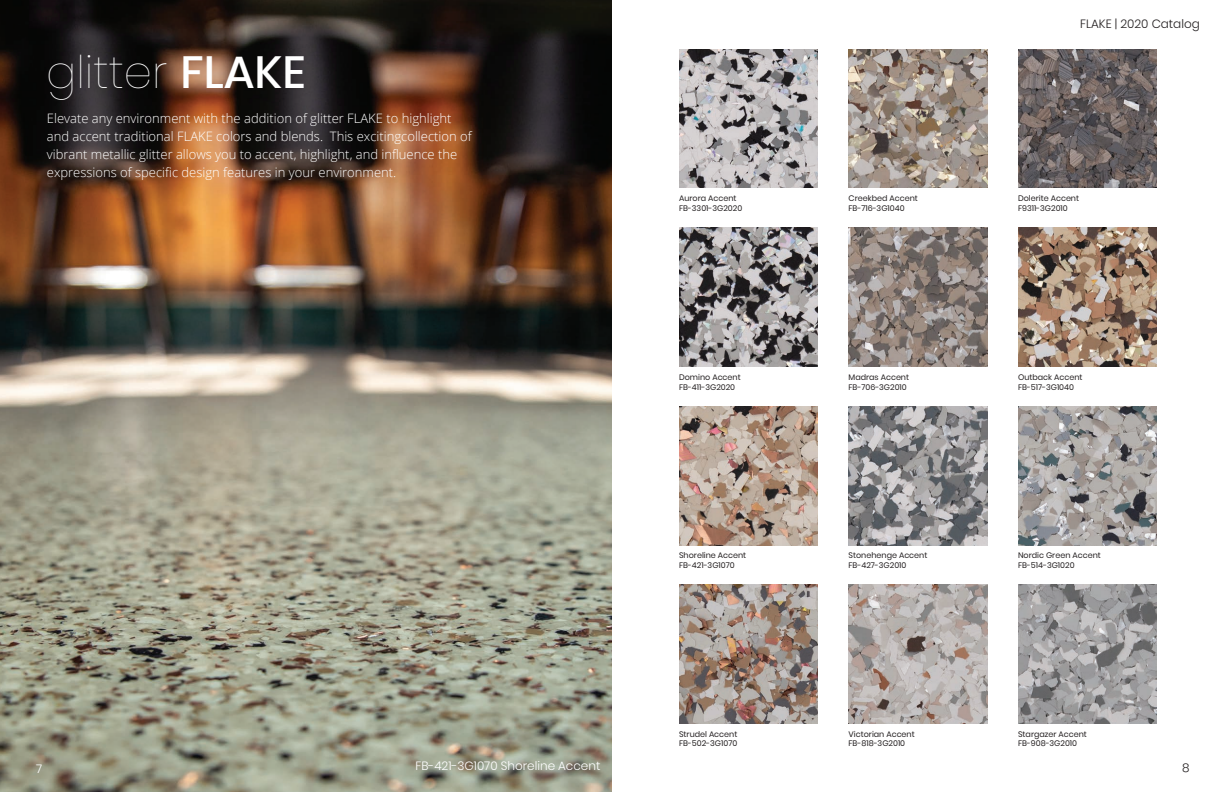
<style>
.page{position:relative;width:1224px;height:792px;background:#fff}
.page>*{position:absolute;margin:0;border:0;box-sizing:border-box;transform-origin:0 0}
.t1{font:100 45px "Poppins";color:#fff}
.t2{font:300 13px/18px "Open Sans";color:#fff}
.t3{font:300 12px "Poppins";color:#fff}
.t4{font:300 12px "Poppins";color:#231f20}
.t5{font:8px "Poppins";color:#231f20}
.s1{font-weight:500}
</style>
<div class="page">
<img style="left:0;top:0;width:612px;height:792px">
<img style="left:679px;top:49px;width:139px;height:139px">
<img style="left:1018px;top:49px;width:139px;height:139px">
<img style="left:849px;top:49px;width:138px;height:139px">
<img style="left:679px;top:228px;width:139px;height:138px">
<img style="left:1018px;top:228px;width:139px;height:138px">
<img style="left:849px;top:228px;width:138px;height:138px">
<img style="left:679px;top:585px;width:139px;height:139px">
<img style="left:1018px;top:585px;width:139px;height:139px">
<img style="left:849px;top:585px;width:138px;height:139px">
<img style="left:679px;top:406px;width:139px;height:139px">
<img style="left:1018px;top:406px;width:139px;height:139px">
<img style="left:849px;top:406px;width:138px;height:139px">
<p class="t1" style="left:46px;top:46px;width:261px">glitter <span class="s1">FLAKE</span></p>
<p class="t2" style="left:47px;top:108px;width:426px">Elevate any environment with the addition of glitter FLAKE to highlight and accent traditional FLAKE colors and blends. This excitingcollection of vibrant metallic glitter allows you to accent, highlight, and influence the expressions of specific design features in your environment.</p>
<p class="t4" style="left:1080px;top:17px;width:121px">FLAKE | 2020 Catalog</p>
<p class="t5" style="left:679px;top:194px;width:59px">Aurora Accent</p>
<p class="t5" style="left:679px;top:203px;width:65px">FB-3301-3G2020</p>
<p class="t5" style="left:849px;top:194px;width:71px">Creekbed Accent</p>
<p class="t5" style="left:849px;top:203px;width:58px">FB-716-3G1040</p>
<p class="t5" style="left:1018px;top:194px;width:63px">Dolerite Accent</p>
<p class="t5" style="left:1018px;top:203px;width:51px">F9311-3G2010</p>
<p class="t5" style="left:679px;top:373px;width:63px">Domino Accent</p>
<p class="t5" style="left:679px;top:382px;width:58px">FB-411-3G2020</p>
<p class="t5" style="left:849px;top:373px;width:62px">Madras Accent</p>
<p class="t5" style="left:849px;top:382px;width:60px">FB-706-3G2010</p>
<p class="t5" style="left:1018px;top:373px;width:66px">Outback Accent</p>
<p class="t5" style="left:1018px;top:382px;width:58px">FB-517-3G1040</p>
<p class="t5" style="left:679px;top:551px;width:69px">Shoreline Accent</p>
<p class="t5" style="left:679px;top:561px;width:57px">FB-421-3G1070</p>
<p class="t5" style="left:849px;top:551px;width:80px">Stonehenge Accent</p>
<p class="t5" style="left:849px;top:561px;width:59px">FB-427-3G2010</p>
<p class="t5" style="left:1018px;top:551px;width:84px">Nordic Green Accent</p>
<p class="t5" style="left:1018px;top:561px;width:58px">FB-514-3G1020</p>
<p class="t5" style="left:679px;top:729px;width:60px">Strudel Accent</p>
<p class="t5" style="left:679px;top:739px;width:60px">FB-502-3G1070</p>
<p class="t5" style="left:849px;top:729px;width:68px">Victorian Accent</p>
<p class="t5" style="left:849px;top:739px;width:58px">FB-818-3G2010</p>
<p class="t5" style="left:1018px;top:729px;width:70px">Stargazer Accent</p>
<p class="t5" style="left:1018px;top:739px;width:61px">FB-908-3G2010</p>
<p class="t3" style="left:416px;top:759px;width:186px">FB-421-3G1070 Shoreline Accent</p>
<p class="t3" style="left:36px;top:762px;width:8px">7</p>
<p class="t4" style="left:1182px;top:760px;width:9px">8</p>
</div>
